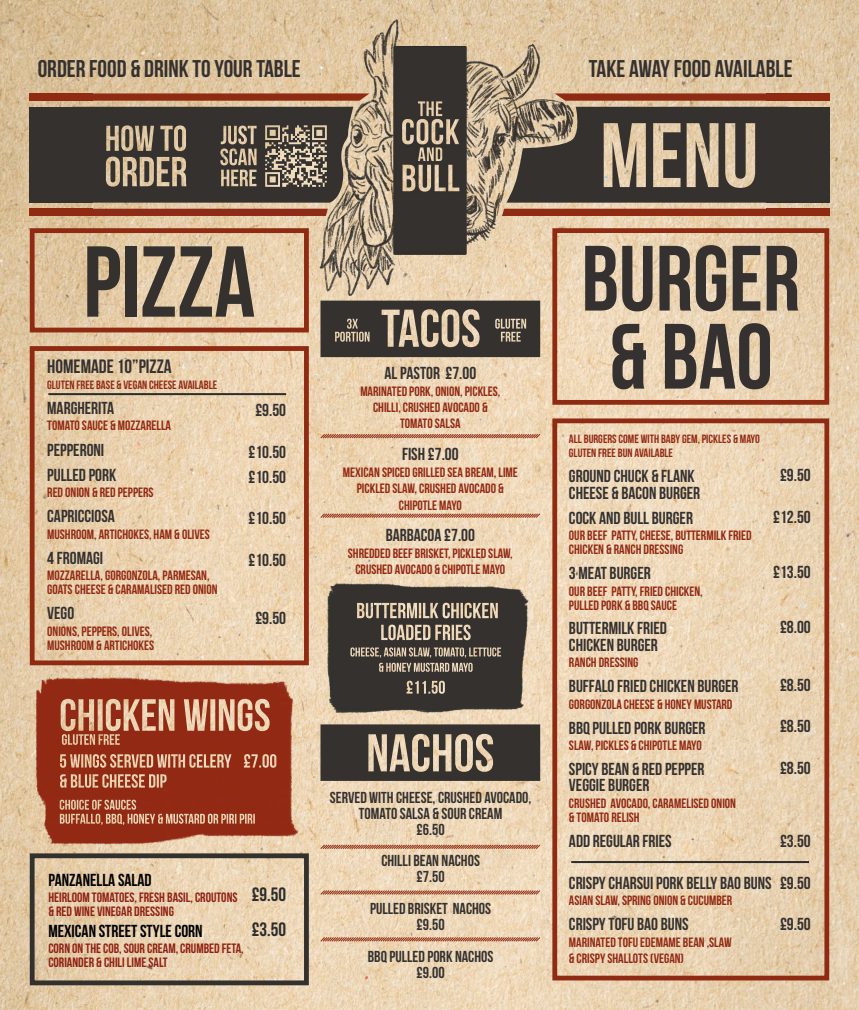
<style>
.page{position:relative;width:859px;height:1010px;background:#fff}
.page>*{position:absolute;margin:0;border:0;box-sizing:border-box;transform-origin:0 0}
.t1{font:100.4px "Bebas Neue";color:#34312e}
.t2{font:92.4px/78px "Bebas Neue";color:#343130}
.t3{font:24.2px "Bebas Neue";color:#343130}
.t4{font:19.3px "Bebas Neue";color:#343130}
.t5{font:19.3px "Bebas Neue";color:#2c2c2d}
.t6{font:17.4px "Bebas Neue";color:#343130}
.t7{font:17.4px "Bebas Neue";color:#000}
.t8{font:15.9px "Bebas Neue";color:#343130}
.t9{font:13.5px/14px "Bebas Neue";color:#922914}
.t10{font:13.5px/14px "Bebas Neue";color:#8f2014}
.t11{font:12px/14px "Bebas Neue";color:#922914}
</style>
<div class="page">
<img style="left:0;top:0;width:859px;height:1009px">
<img style="left:27px;top:670px;width:282px;height:183px">
<img style="left:314px;top:6px;width:266px;height:297px">
<svg style="left:506px;top:107px;width:260px;height:95px;background:#6e6458"></svg>
<svg style="left:93px;top:93px;width:276px;height:8px;background:#973a22"></svg>
<div style="left:93px;top:209px;width:235px;height:7px;background:#8e2a18"></div>
<div style="left:502px;top:209px;width:264px;height:7px;background:#8f2a13"></div>
<svg style="left:555px;top:93px;width:211px;height:8px;background:#983c23"></svg>
<div style="left:30px;top:228px;width:279px;height:104px;border:5px solid #8f2a13"></div>
<div style="left:552px;top:228px;width:277px;height:176px;border:5px solid #8f2a13"></div>
<div style="left:30px;top:346px;width:279px;height:319px;border:5px solid #8f2a13"></div>
<div style="left:552px;top:418px;width:277px;height:562px;border:5px solid #8f2a13"></div>
<svg style="left:320px;top:433px;width:221px;height:6px"></svg>
<svg style="left:320px;top:843px;width:221px;height:6px"></svg>
<svg style="left:320px;top:889px;width:221px;height:6px"></svg>
<svg style="left:320px;top:724px;width:220px;height:56px;background:#625a51"></svg>
<hr style="left:48px;top:393px;width:238px;height:2px;background:#2c2c2d">
<svg style="left:320px;top:300px;width:220px;height:57px;background:#5a534a"></svg>
<svg style="left:320px;top:935px;width:221px;height:7px;background:#cc9b7f"></svg>
<svg style="left:93px;top:107px;width:260px;height:95px;background:#544d44"></svg>
<img style="left:264px;top:123px;width:65px;height:65px">
<svg style="left:320px;top:512px;width:221px;height:6px"></svg>
<div style="left:30px;top:107px;width:63px;height:95px;background:#34312f"></div>
<div style="left:766px;top:107px;width:63px;height:95px;background:#34312f"></div>
<div style="left:766px;top:209px;width:63px;height:7px;background:#8f2a13"></div>
<div style="left:766px;top:93px;width:63px;height:8px;background:#8f2a13"></div>
<div style="left:30px;top:209px;width:63px;height:7px;background:#8f2a13"></div>
<div style="left:30px;top:93px;width:63px;height:8px;background:#8f2a13"></div>
<div style="left:30px;top:853px;width:279px;height:131px;border:5px solid #33312e"></div>
<img style="left:317px;top:562px;width:222px;height:171px">
<hr style="left:571px;top:860px;width:238px;height:2px;background:#2c2c2d">
<p class="t3" style="left:38px;top:55px;width:265px">ORDER FOOD &amp; DRINK TO YOUR TABLE</p>
<p class="t3" style="left:589px;top:55px;width:205px">TAKE AWAY FOOD AVAILABLE</p>
<p class="t1" style="left:83px;top:227px;width:174px">PIZZA</p>
<p class="t4" style="left:47px;top:355px;width:126px">HOMEMADE 10”PIZZA</p>
<p class="t11" style="left:47px;top:377px;width:171px">GLUTEN FREE BASE &amp; VEGAN CHEESE AVAILABLE</p>
<p class="t6" style="left:47px;top:398px;width:68px">MARGHERITA</p>
<p class="t9" style="left:47px;top:418px;width:125px">TOMATO SAUCE &amp; MOZZARELLA</p>
<p class="t6" style="left:47px;top:440px;width:59px">PEPPERONI</p>
<p class="t6" style="left:47px;top:465px;width:71px">PULLED PORK</p>
<p class="t9" style="left:47px;top:485px;width:108px">RED ONION &amp; RED PEPPERS</p>
<p class="t6" style="left:47px;top:506px;width:69px">CAPRICCIOSA</p>
<p class="t9" style="left:47px;top:526px;width:164px">MUSHROOM, ARTICHOKES, HAM &amp; OLIVES</p>
<p class="t6" style="left:47px;top:548px;width:57px">4 FROMAGI</p>
<p class="t9" style="left:47px;top:568px;width:164px">MOZZARELLA, GORGONZOLA, PARMESAN,</p>
<p class="t9" style="left:47px;top:582px;width:172px">GOATS CHEESE &amp; CARAMALISED RED ONION</p>
<p class="t6" style="left:47px;top:603px;width:29px">VEGO</p>
<p class="t9" style="left:47px;top:623px;width:107px">ONIONS, PEPPERS, OLIVES,</p>
<p class="t9" style="left:47px;top:637px;width:109px">MUSHROOM &amp; ARTICHOKES</p>
<p class="t6" style="left:255px;top:400px;width:32px">£9.50</p>
<p class="t6" style="left:249px;top:442px;width:39px">£10.50</p>
<p class="t6" style="left:249px;top:467px;width:39px">£10.50</p>
<p class="t6" style="left:249px;top:508px;width:39px">£10.50</p>
<p class="t6" style="left:249px;top:550px;width:39px">£10.50</p>
<p class="t6" style="left:255px;top:608px;width:32px">£9.50</p>
<p class="t7" style="left:48px;top:869px;width:105px">PANZANELLA SALAD</p>
<p class="t10" style="left:48px;top:889px;width:191px">HEIRLOOM TOMATOES, FRESH BASIL, CROUTONS</p>
<p class="t10" style="left:48px;top:903px;width:127px">&amp; RED WINE VINEGAR DRESSING</p>
<p class="t7" style="left:48px;top:920px;width:156px">MEXICAN STREET STYLE CORN</p>
<p class="t10" style="left:48px;top:940px;width:197px">CORN ON THE COB, SOUR CREAM, CRUMBED FETA,<br>CORIANDER &amp; CHILI LIME SALT</p>
<p class="t5" style="left:252px;top:883px;width:36px">£9.50</p>
<p class="t5" style="left:252px;top:918px;width:36px">£3.50</p>
<p class="t6" style="left:384px;top:363px;width:93px">AL PASTOR £7.00</p>
<p class="t9" style="left:360px;top:383px;width:141px">MARINATED PORK, ONION, PICKLES,</p>
<p class="t9" style="left:373px;top:400px;width:116px">CHILLI, CRUSHED AVOCADO &amp;</p>
<p class="t9" style="left:400px;top:416px;width:62px">TOMATO SALSA</p>
<p class="t6" style="left:402px;top:444px;width:58px">FISH £7.00</p>
<p class="t9" style="left:343px;top:465px;width:177px">MEXICAN SPICED GRILLED SEA BREAM, LIME</p>
<p class="t9" style="left:357px;top:481px;width:148px">PICKLED SLAW, CRUSHED AVOCADO &amp;</p>
<p class="t9" style="left:399px;top:497px;width:65px">CHIPOTLE MAYO</p>
<p class="t6" style="left:386px;top:525px;width:91px">BARBACOA £7.00</p>
<p class="t9" style="left:348px;top:546px;width:166px">SHREDDED BEEF BRISKET, PICKLED SLAW,</p>
<p class="t9" style="left:355px;top:562px;width:151px">CRUSHED AVOCADO &amp; CHIPOTLE MAYO</p>
<p class="t8" style="left:330px;top:788px;width:203px">SERVED WITH CHEESE, CRUSHED AVOCADO,</p>
<p class="t8" style="left:359px;top:804px;width:145px">TOMATO SALSA &amp; SOUR CREAM</p>
<p class="t8" style="left:417px;top:820px;width:30px">£6.50</p>
<p class="t8" style="left:381px;top:852px;width:100px">CHILLI BEAN NACHOS</p>
<p class="t8" style="left:417px;top:867px;width:30px">£7.50</p>
<p class="t8" style="left:370px;top:899px;width:123px">PULLED BRISKET NACHOS</p>
<p class="t8" style="left:417px;top:915px;width:30px">£9.50</p>
<p class="t8" style="left:368px;top:947px;width:127px">BBQ PULLED PORK NACHOS</p>
<p class="t8" style="left:417px;top:963px;width:30px">£9.00</p>
<p class="t2" style="left:581px;top:238px;width:220px">BURGER &amp; BAO</p>
<p class="t11" style="left:569px;top:432px;width:192px">ALL BURGERS COME WITH BABY GEM, PICKLES &amp; MAYO<br>GLUTEN FREE BUN AVAILABLE</p>
<p class="t6" style="left:569px;top:466px;width:127px">GROUND CHUCK &amp; FLANK</p>
<p class="t6" style="left:569px;top:483px;width:133px">CHEESE &amp; BACON BURGER</p>
<p class="t6" style="left:569px;top:508px;width:126px">COCK AND BULL BURGER</p>
<p class="t9" style="left:569px;top:528px;width:184px">OUR BEEF PATTY, CHEESE, BUTTERMILK FRIED<br>CHICKEN &amp; RANCH DRESSING</p>
<p class="t6" style="left:569px;top:563px;width:83px">3 MEAT BURGER</p>
<p class="t9" style="left:569px;top:583px;width:135px">OUR BEEF PATTY, FRIED CHICKEN,</p>
<p class="t9" style="left:569px;top:597px;width:110px">PULLED PORK &amp; BBQ SAUCE</p>
<p class="t6" style="left:569px;top:618px;width:99px">BUTTERMILK FRIED</p>
<p class="t6" style="left:569px;top:635px;width:90px">CHICKEN BURGER</p>
<p class="t9" style="left:569px;top:655px;width:71px">RANCH DRESSING</p>
<p class="t6" style="left:569px;top:676px;width:171px">BUFFALO FRIED CHICKEN BURGER</p>
<p class="t9" style="left:569px;top:696px;width:165px">GORGONZOLA CHEESE &amp; HONEY MUSTARD</p>
<p class="t6" style="left:569px;top:717px;width:138px">BBQ PULLED PORK BURGER</p>
<p class="t9" style="left:569px;top:738px;width:134px">SLAW, PICKLES &amp; CHIPOTLE MAYO</p>
<p class="t6" style="left:569px;top:759px;width:137px">SPICY BEAN &amp; RED PEPPER</p>
<p class="t6" style="left:569px;top:775px;width:82px">VEGGIE BURGER</p>
<p class="t9" style="left:569px;top:795px;width:169px">CRUSHED AVOCADO, CARAMELISED ONION</p>
<p class="t9" style="left:569px;top:809px;width:72px">&amp; TOMATO RELISH</p>
<p class="t6" style="left:569px;top:830px;width:104px">ADD REGULAR FRIES</p>
<p class="t6" style="left:569px;top:872px;width:204px">CRISPY CHARSUI PORK BELLY BAO BUNS</p>
<p class="t9" style="left:569px;top:893px;width:165px">ASIAN SLAW, SPRING ONION &amp; CUCUMBER</p>
<p class="t6" style="left:569px;top:914px;width:121px">CRISPY TOFU BAO BUNS</p>
<p class="t9" style="left:569px;top:934px;width:164px">MARINATED TOFU EDEMAME BEAN ,SLAW</p>
<p class="t9" style="left:569px;top:950px;width:117px">&amp; CRISPY SHALLOTS (VEGAN)</p>
<p class="t6" style="left:780px;top:465px;width:32px">£9.50</p>
<p class="t6" style="left:773px;top:507px;width:39px">£12.50</p>
<p class="t6" style="left:773px;top:562px;width:39px">£13.50</p>
<p class="t6" style="left:780px;top:617px;width:32px">£8.00</p>
<p class="t6" style="left:780px;top:675px;width:32px">£8.50</p>
<p class="t6" style="left:780px;top:716px;width:32px">£8.50</p>
<p class="t6" style="left:780px;top:757px;width:32px">£8.50</p>
<p class="t6" style="left:780px;top:831px;width:32px">£3.50</p>
<p class="t6" style="left:780px;top:873px;width:32px">£9.50</p>
<p class="t6" style="left:780px;top:914px;width:32px">£9.50</p>
</div>
